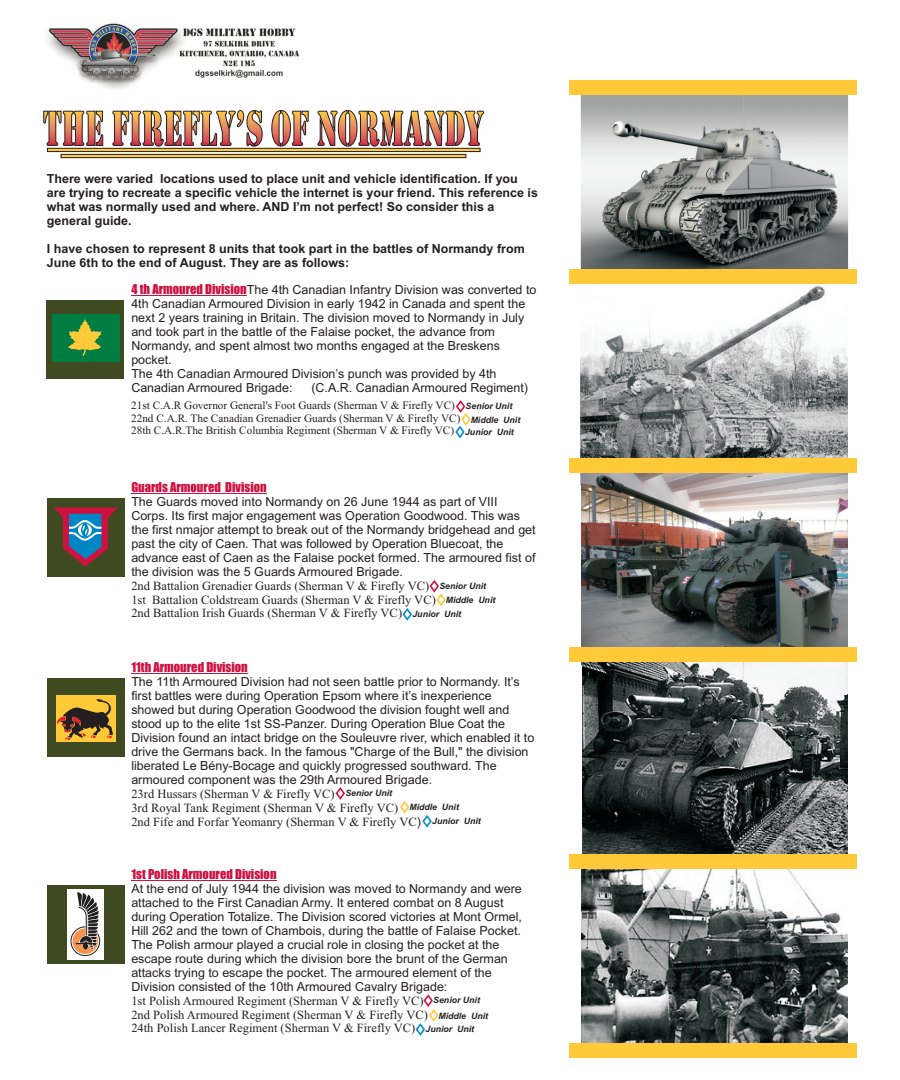
<style>
.page{position:relative;width:900px;height:1080px;background:#fff}
.page>*{position:absolute;margin:0;border:0;box-sizing:border-box;transform-origin:0 0}
.t1{font:12.5px/14px "Arial";color:#231f20}
.t2{font:12.5px/13.9px "Times New Roman";color:#231f20}
.t3{font:700 12.5px/14px "Arial";color:#231f20}
.t4{font:12.5px "Impact";color:#cd1141}
.t5{font:11.25px/12.5px "Times New Roman";color:#231f20}
.t6{font:italic 700 8.75px/13.5px "Arial";color:#231f20}
.s1{font-family:"Impact";color:#cd1141}
.s2{font-family:"Arial"}
</style>
<div class="page">
<div style="left:47px;top:300px;width:77px;height:79px;background:#3f4a20"></div>
<hr style="left:131px;top:295px;width:116px;height:1px;background:#cd1141">
<img style="left:47px;top:23px;width:252px;height:66px">
<hr style="left:131px;top:493px;width:136px;height:1px;background:#cd1141">
<div style="left:47px;top:498px;width:77px;height:78px;background:#3f4a20"></div>
<svg style="left:54px;top:508px;width:63px;height:58px"></svg>
<svg style="left:430px;top:580px;width:16px;height:26px"></svg>
<svg style="left:403px;top:608px;width:9px;height:13px"></svg>
<svg style="left:455px;top:400px;width:16px;height:38px"></svg>
<img style="left:581px;top:286px;width:267px;height:172px">
<img style="left:581px;top:473px;width:267px;height:192px">
<hr style="left:131px;top:673px;width:117px;height:1px;background:#cd1141">
<div style="left:47px;top:678px;width:77px;height:78px;background:#3f4a20"></div>
<svg style="left:336px;top:787px;width:9px;height:13px"></svg>
<svg style="left:400px;top:801px;width:9px;height:13px"></svg>
<svg style="left:422px;top:815px;width:10px;height:13px"></svg>
<div style="left:56px;top:695px;width:60px;height:46px;background:#ffc938"></div>
<svg style="left:57px;top:699px;width:56px;height:41px"></svg>
<img style="left:582px;top:662px;width:266px;height:192px">
<div style="left:569px;top:458px;width:288px;height:15px;background:#ffc938"></div>
<div style="left:569px;top:647px;width:288px;height:15px;background:#ffc938"></div>
<img style="left:581px;top:95px;width:267px;height:174px">
<div style="left:569px;top:269px;width:288px;height:15px;background:#ffc938"></div>
<hr style="left:131px;top:880px;width:146px;height:1px;background:#cd1141">
<div style="left:47px;top:885px;width:77px;height:78px;background:#3f4a20"></div>
<svg style="left:416px;top:994px;width:22px;height:42px"></svg>
<div style="left:67px;top:889px;width:37px;height:71px;background:#fff"></div>
<svg style="left:70px;top:926px;width:30px;height:30px"></svg>
<svg style="left:71px;top:927px;width:28px;height:28px"></svg>
<div style="left:73px;top:928px;width:25px;height:26px;background:#f7944d;border-radius:50%"></div>
<svg style="left:75px;top:892px;width:24px;height:58px"></svg>
<img style="left:581px;top:869px;width:267px;height:174px">
<div style="left:569px;top:854px;width:288px;height:15px;background:#ffc938"></div>
<div style="left:569px;top:80px;width:288px;height:15px;background:#ffc938"></div>
<div style="left:569px;top:1043px;width:288px;height:15px;background:#ffc938"></div>
<svg style="left:43px;top:110px;width:441px;height:48px"></svg>
<div style="left:52px;top:314px;width:67px;height:48px;background:#007d43"></div>
<svg style="left:68px;top:319px;width:34px;height:37px"></svg>
<p class="t3" style="left:47px;top:173px;width:493px">There were varied locations used to place unit and vehicle identification. If you are trying to recreate a specific vehicle the internet is your friend. This reference is what was normally used and where. AND I’m not perfect! So consider this a general guide.</p>
<p class="t3" style="left:47px;top:243px;width:479px">I have chosen to represent 8 units that took part in the battles of Normandy from<br>June 6th to the end of August. They are as follows:</p>
<p class="t1" style="left:131px;top:284px;width:407px"><span class="s1">4 th Armoured Division</span>The 4th Canadian Infantry Division was converted to 4th Canadian Armoured Division in early 1942 in Canada and spent the next 2 years training in Britain. The division moved to Normandy in July and took part in the battle of the Falaise pocket, the advance from Normandy, and spent almost two months engaged at the Breskens pocket.<br>The 4th Canadian Armoured Division’s punch was provided by 4th Canadian Armoured Brigade:</p>
<p class="t1" style="left:311px;top:382px;width:218px">(C.A.R. Canadian Armoured Regiment)</p>
<p class="t5" style="left:131px;top:400px;width:331px">21st C.A.R Governor General's Foot Guards (Sherman V &amp; Firefly VC)<br>22nd C.A.R. The Canadian Grenadier Guards (Sherman V &amp; Firefly VC)<br>28th C.A.R.The British Columbia Regiment (Sherman V &amp; Firefly VC)</p>
<p class="t6" style="left:471px;top:400px;width:51px;text-indent:-5px">Senior Unit<br>Middle Unit</p>
<p class="t6" style="left:465px;top:426px;width:50px">Junior Unit</p>
<p class="t4" style="left:131px;top:482px;width:137px">Guards Armoured Division</p>
<p class="t1" style="left:131px;top:496px;width:406px">The Guards moved into Normandy on 26 June 1944 as part of VIII Corps. Its first major engagement was Operation Goodwood. This was the first nmajor attempt to break out of the Normandy bridgehead and get past the city of Caen. That was followed by Operation Bluecoat, the advance east of Caen as the Falaise pocket formed. The armoured fist of the division was the 5 Guards Armoured Brigade.</p>
<p class="t2" style="left:131px;top:580px;width:306px">2nd Battalion Grenadier Guards (Sherman V &amp; Firefly VC)<br>1st Battalion Coldstream Guards (Sherman V &amp; Firefly VC)<br>2nd Battalion Irish Guards (Sherman V &amp; Firefly VC)</p>
<p class="t6" style="left:439px;top:580px;width:48px">Senior Unit</p>
<p class="t6" style="left:446px;top:594px;width:51px">Middle Unit</p>
<p class="t6" style="left:412px;top:608px;width:50px">Junior Unit</p>
<p class="t4" style="left:131px;top:662px;width:118px">11th Armoured Division</p>
<p class="t1" style="left:131px;top:676px;width:405px">The 11th Armoured Division had not seen battle prior to Normandy. It’s first battles were during Operation Epsom where it’s inexperience showed but during Operation Goodwood the division fought well and stood up to the elite 1st SS-Panzer. During Operation Blue Coat the Division found an intact bridge on the Souleuvre river, which enabled it to drive the Germans back. In the famous "Charge of the Bull," the division liberated Le Bény-Bocage and quickly progressed southward. The armoured component was the 29th Armoured Brigade.</p>
<p class="t2" style="left:131px;top:788px;width:291px">23rd Hussars (Sherman V &amp; Firefly VC)<br>3rd Royal Tank Regiment (Sherman V &amp; Firefly VC)<br>2nd Fife and Forfar Yeomanry (Sherman V &amp; Firefly VC<span class="s2">)</span></p>
<p class="t6" style="left:345px;top:787px;width:48px">Senior Unit</p>
<p class="t6" style="left:432px;top:801px;width:50px;text-indent:-23px">Middle Unit<br>Junior Unit</p>
<p class="t4" style="left:131px;top:869px;width:147px">1st Polish Armoured Division</p>
<p class="t1" style="left:131px;top:883px;width:392px">At the end of July 1944 the division was moved to Normandy and were attached to the First Canadian Army. It entered combat on 8 August during Operation Totalize. The Division scored victories at Mont Ormel, Hill 262 and the town of Chambois, during the battle of Falaise Pocket.<br>The Polish armour played a crucial role in closing the pocket at the escape route during which the division bore the brunt of the German attacks trying to escape the pocket. The armoured element of the Division consisted of the 10th Armoured Cavalry Brigade:</p>
<p class="t2" style="left:131px;top:995px;width:298px">1st Polish Armoured Regiment (Sherman V &amp; Firefly VC)<br>2nd Polish Armoured Regiment (Sherman V &amp; Firefly VC)<br>24th Polish Lancer Regiment (Sherman V &amp; Firefly VC)</p>
<p class="t6" style="left:438px;top:993px;width:51px;line-height:15.4px;text-indent:-5px">Senior Unit<br>Middle Unit</p>
<p class="t6" style="left:426px;top:1023px;width:50px">Junior Unit</p>
</div>
